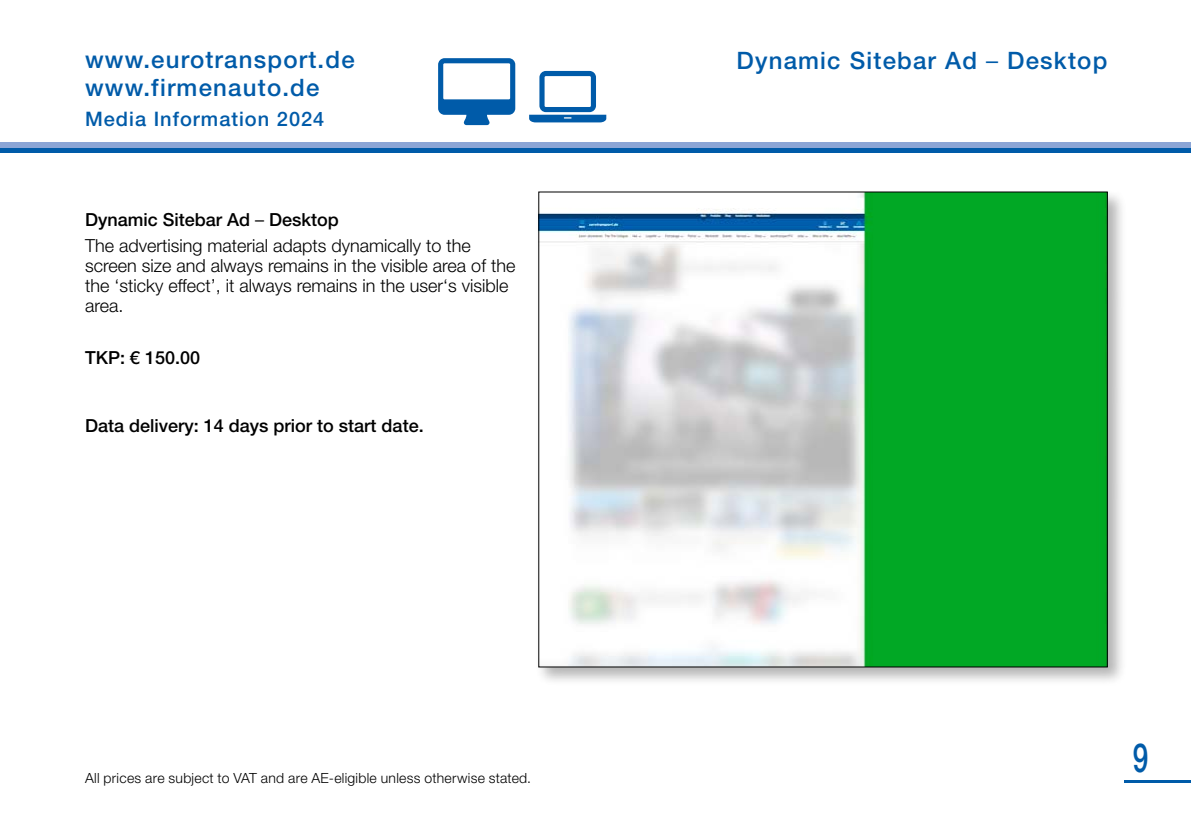
<style>
.page{position:relative;width:1191px;height:840px;background:#fff}
.page>*{position:absolute;margin:0;border:0;box-sizing:border-box;transform-origin:0 0}
.t1{font:500 40px "Helvetica Neue LT Std";color:#005ba9;scale:.7 1}
.t2{font:500 24px/28px "Helvetica Neue LT Std";letter-spacing:.05em;color:#005ba9}
.t3{font:500 20px "Helvetica Neue LT Std";letter-spacing:.05em;color:#005ba9}
.Fließtext_9pt_regula{font:300 18px/20px "Helvetica Neue LT Std";color:#000}
.Seite14{font:500 18px "Helvetica Neue LT Std";color:#000}
.Fließtext_9pt_bold{font:500 18px "Helvetica Neue LT Std";color:#000}
.Seite9{font:300 14px "Helvetica Neue LT Std";letter-spacing:.02em;color:#000}
.s1{font-family:"Frutiger LT Std";font-weight:400;font-stretch:condensed}
</style>
<div class="page">
<hr style="left:1124px;top:780px;width:67px;height:2px;background:#005ba9">
<div style="left:0;top:147px;width:1191px;height:6px;background:#005ba9"></div>
<div style="left:0;top:142px;width:1191px;height:5px;background:#8ba5d6"></div>
<div style="left:535px;top:189px;width:592px;height:497px;background:#000;opacity:.3"></div>
<img style="left:540px;top:193px;width:565px;height:472px">
<svg style="left:438px;top:58px;width:77px;height:67px"></svg>
<svg style="left:529px;top:71px;width:77px;height:51px"></svg>
<p class="t2" style="left:85px;top:45px;width:271px">www.eurotransport.de www.firmenauto.de</p>
<p class="t3" style="left:85px;top:107px;width:241px">Media Information 2024</p>
<p class="Fließtext_9pt_bold" style="left:85px;top:209px;width:255px">Dynamic Sitebar Ad <span class="s1">–</span> Desktop</p>
<p class="Fließtext_9pt_regula" style="left:85px;top:235px;width:432px">The advertising material adapts dynamically to the screen size and always remains in the visible area of the the ‘sticky effect’, it always remains in the user‘s visible area.</p>
<p class="Fließtext_9pt_bold" style="left:85px;top:346px;width:117px">TKP: € 150.00</p>
<p class="Seite14" style="left:85px;top:415px;width:340px">Data delivery: 14 days prior to start date.</p>
<p class="Seite9" style="left:85px;top:769px;width:447px">All prices are subject to VAT and are AE-eligible unless otherwise stated.</p>
<p class="t2" style="left:736px;top:46px;width:372px">Dynamic Sitebar Ad <span class="s1">–</span> Desktop</p>
<h1 class="t1" style="left:1132px;top:733px;width:24px">9</h1>
</div>
